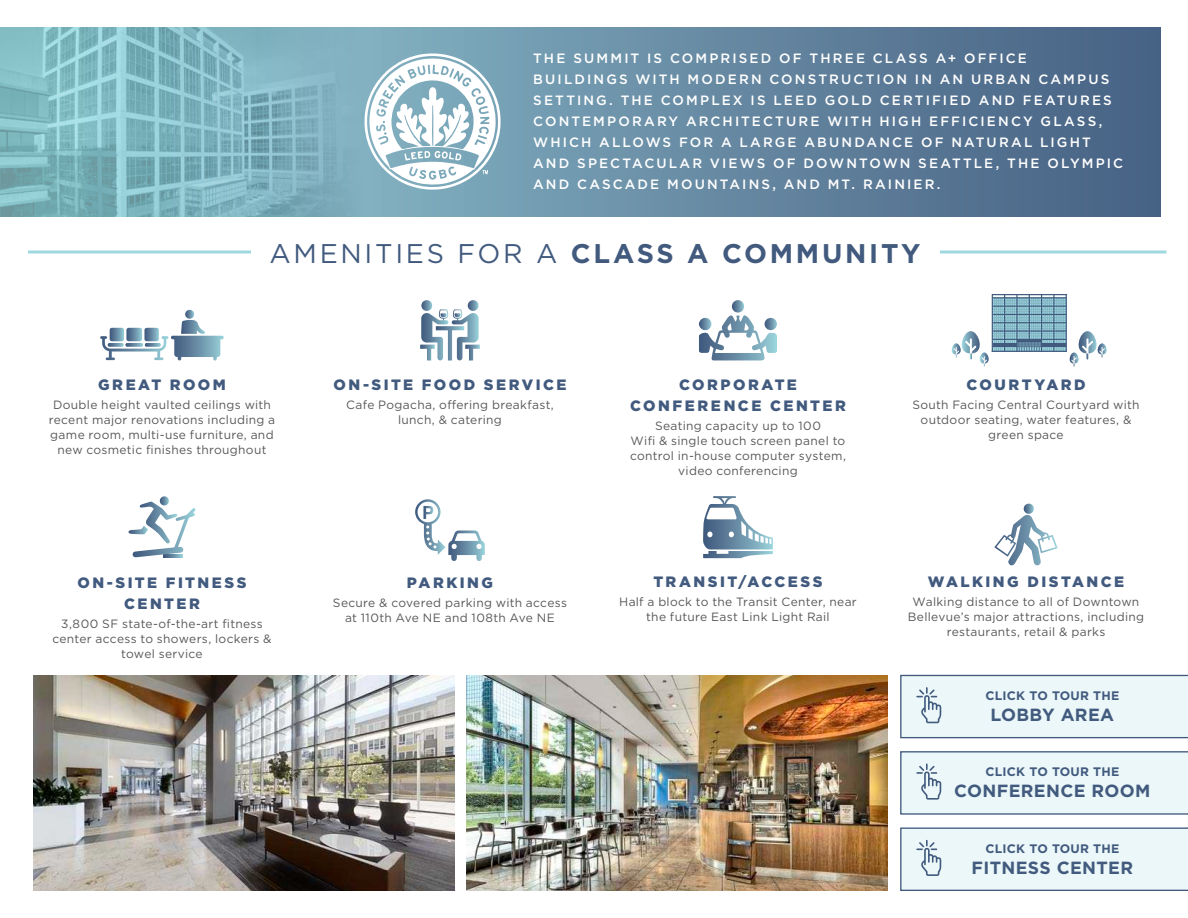
<style>
.page{position:relative;width:1188px;height:918px;background:#fff}
.page>*{position:absolute;margin:0;border:0;box-sizing:border-box;transform-origin:0 0}
.t1{font:700 27px "Gotham";letter-spacing:.1em;color:#415a7e}
.t2{font:700 17.55px "Gotham";letter-spacing:.02em;color:#415a7e}
.Amenities_-_Title{font:900 15px/21px "Gotham";letter-spacing:.165em;color:#415a7e;text-align:center}
.Intro_Gray_Text{font:500 13.5px/21px "Gotham";letter-spacing:.155em;color:#fff}
.t3{font:700 12.3px "Gotham";letter-spacing:.02em;color:#415a7e}
.Amenities_-_Copy{font:12px/15px "Gotham";letter-spacing:.025em;color:#57585a;text-align:center}
.s1{font-weight:400}
</style>
<div class="page">
<svg style="left:364px;top:27px;width:797px;height:189px;background:#60819c"></svg>
<img style="left:0;top:27px;width:364px;height:189px">
<svg style="left:364px;top:53px;width:137px;height:137px"></svg>
<svg style="left:28px;top:250px;width:1138px;height:4px;background:#b6e2e7"></svg>
<div style="left:251px;top:234px;width:688px;height:36px;background:#fff"></div>
<svg style="left:420px;top:300px;width:60px;height:61px"></svg>
<svg style="left:699px;top:300px;width:78px;height:60px"></svg>
<svg style="left:100px;top:310px;width:124px;height:50px"></svg>
<hr style="left:993px;top:297px;width:73px;height:1px;background:#415a7e">
<hr style="left:992px;top:294px;width:1px;height:58px;background:#415a7e">
<hr style="left:1004px;top:294px;width:1px;height:58px;background:#415a7e">
<hr style="left:1016px;top:294px;width:2px;height:58px;background:#415a7e">
<hr style="left:1029px;top:294px;width:1px;height:46px;background:#415a7e">
<hr style="left:1041px;top:294px;width:1px;height:58px;background:#415a7e">
<hr style="left:1053px;top:294px;width:2px;height:58px;background:#415a7e">
<hr style="left:1066px;top:294px;width:1px;height:58px;background:#415a7e">
<hr style="left:992px;top:294px;width:75px;height:1px;background:#415a7e">
<svg style="left:951px;top:298px;width:156px;height:69px"></svg>
<svg style="left:415px;top:499px;width:70px;height:62px"></svg>
<svg style="left:994px;top:504px;width:64px;height:61px"></svg>
<svg style="left:703px;top:496px;width:70px;height:62px"></svg>
<svg style="left:164px;top:557px;width:18px;height:1px"></svg>
<svg style="left:129px;top:496px;width:66px;height:61px"></svg>
<img style="left:33px;top:675px;width:421px;height:216px">
<img style="left:467px;top:675px;width:421px;height:216px">
<svg style="left:900px;top:828px;width:288px;height:63px;background:#e0edf0"></svg>
<svg style="left:900px;top:751px;width:288px;height:64px;background:#dfecef"></svg>
<svg style="left:900px;top:675px;width:288px;height:63px;background:#e0edf0"></svg>
<p class="Intro_Gray_Text" style="left:533px;top:47px;width:591px">THE SUMMIT IS COMPRISED OF THREE CLASS A+ OFFICE BUILDINGS WITH MODERN CONSTRUCTION IN AN URBAN CAMPUS SETTING. THE COMPLEX IS LEED GOLD CERTIFIED AND FEATURES CONTEMPORARY ARCHITECTURE WITH HIGH EFFICIENCY GLASS, WHICH ALLOWS FOR A LARGE ABUNDANCE OF NATURAL LIGHT AND SPECTACULAR VIEWS OF DOWNTOWN SEATTLE, THE OLYMPIC AND CASCADE MOUNTAINS, AND MT. RAINIER.</p>
<p class="t1" style="left:270px;top:235px;width:652px"><span class="s1">AMENITIES FOR A</span> CLASS A COMMUNITY</p>
<p class="Amenities_-_Title" style="left:98px;top:375px;width:129px">GREAT ROOM</p>
<p class="Amenities_-_Copy" style="left:49px;top:397px;width:228px">Double height vaulted ceilings with recent major renovations including a game room, multi-use furniture, and new cosmetic finishes throughout</p>
<p class="Amenities_-_Title" style="left:77px;top:573px;width:171px">ON-SITE FITNESS<br>CENTER</p>
<p class="Amenities_-_Copy" style="left:52px;top:616px;width:221px">3,800 SF state-of-the-art fitness center access to showers, lockers &amp; towel service</p>
<p class="Amenities_-_Title" style="left:334px;top:375px;width:234px">ON-SITE FOOD SERVICE</p>
<p class="Amenities_-_Copy" style="left:346px;top:397px;width:209px">Cafe Pogacha, offering breakfast, lunch, &amp; catering</p>
<p class="Amenities_-_Title" style="left:407px;top:573px;width:88px">PARKING</p>
<p class="Amenities_-_Copy" style="left:333px;top:595px;width:236px">Secure &amp; covered parking with access at 110th Ave NE and 108th Ave NE</p>
<p class="Amenities_-_Title" style="left:630px;top:375px;width:217px">CORPORATE<br>CONFERENCE CENTER</p>
<p class="Amenities_-_Copy" style="left:655px;top:418px;width:167px">Seating capacity up to 100</p>
<p class="Amenities_-_Copy" style="left:630px;top:433px;width:217px">Wifi &amp; single touch screen panel to control in-house computer system, video conferencing</p>
<p class="Amenities_-_Title" style="left:653px;top:571px;width:171px">TRANSIT/ACCESS</p>
<p class="Amenities_-_Copy" style="left:619px;top:594px;width:239px">Half a block to the Transit Center, near the future East Link Light Rail</p>
<p class="Amenities_-_Title" style="left:966px;top:374px;width:121px">COURTYARD</p>
<p class="Amenities_-_Copy" style="left:912px;top:397px;width:229px">South Facing Central Courtyard with outdoor seating, water features, &amp; green space</p>
<p class="Amenities_-_Title" style="left:928px;top:571px;width:198px">WALKING DISTANCE</p>
<p class="Amenities_-_Copy" style="left:908px;top:594px;width:238px">Walking distance to all of Downtown<br>Bellevue’s major attractions, including restaurants, retail &amp; parks</p>
<p class="t3" style="left:985px;top:687px;width:136px">CLICK TO TOUR THE</p>
<p class="t2" style="left:991px;top:703px;width:125px">LOBBY AREA</p>
<p class="t3" style="left:985px;top:764px;width:136px">CLICK TO TOUR THE</p>
<p class="t2" style="left:954px;top:780px;width:198px">CONFERENCE ROOM</p>
<p class="t3" style="left:985px;top:840px;width:136px">CLICK TO TOUR THE</p>
<p class="t2" style="left:972px;top:856px;width:163px">FITNESS CENTER</p>
</div>
